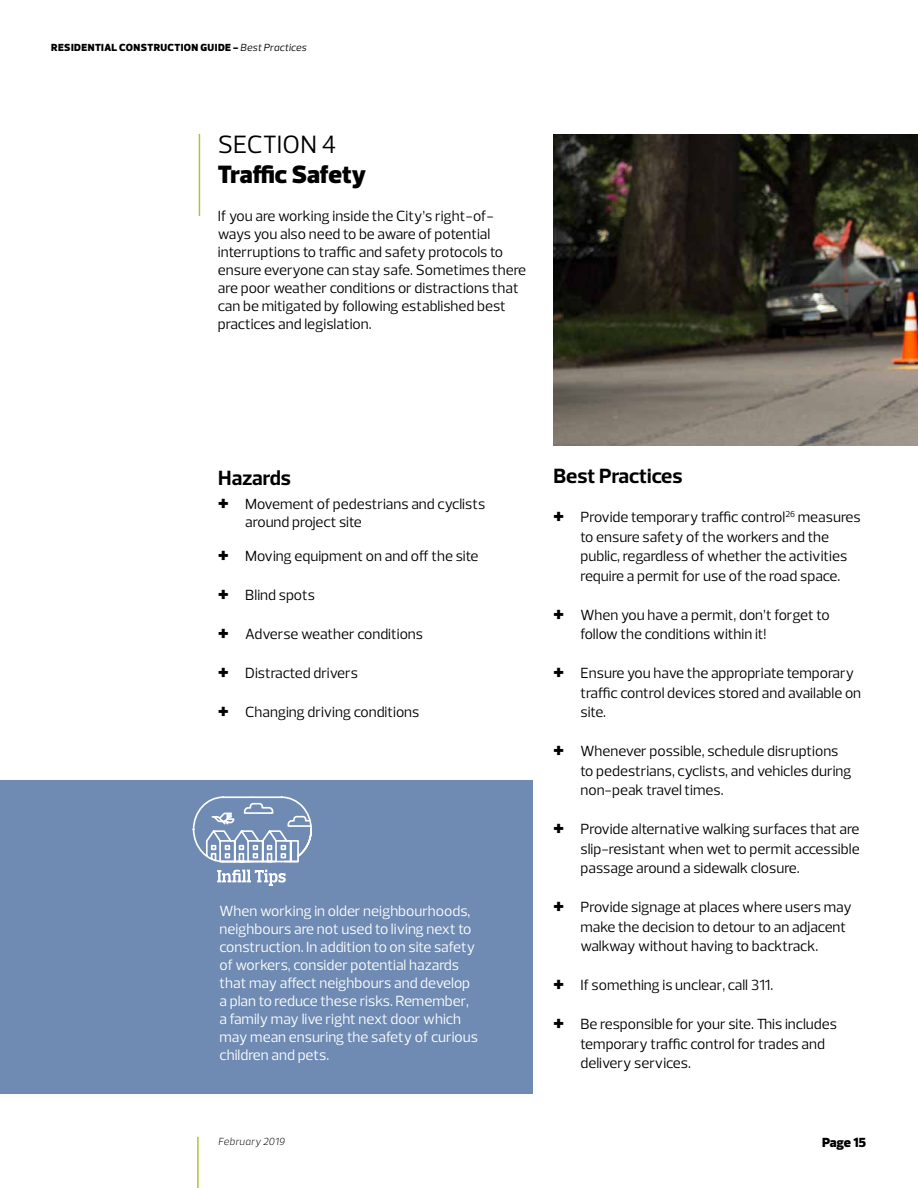
<style>
.page{position:relative;width:918px;height:1188px;background:#fff}
.page>*{position:absolute;margin:0;border:0;box-sizing:border-box;transform-origin:0 0}
.t1{font:900 25.5px "Prelo";color:#000}
.t2{font:25.5px "Prelo";color:#000}
.t3{font:700 21px "Prelo";color:#000}
.t4{font:15px/19.5px "Prelo";color:#000}
.t5{font:15px/18px "Prelo";color:#fff}
.t6{font:900 13.5px "Prelo";letter-spacing:-.02em;color:#000}
.t7{font:900 10.5px "Prelo";letter-spacing:.04em;color:#000}
.t8{font:italic 300 10.5px "Prelo";letter-spacing:.015em;color:#000}
.s1{font-weight:400;font-style:italic}
.s2{font-weight:900;font-size:21px}
</style>
<div class="page">
<hr style="left:197px;top:1137px;width:2px;height:51px;background:#b3c235">
<hr style="left:199px;top:134px;width:1px;height:82px;background:#b3c235">
<div style="left:0;top:780px;width:533px;height:313px;background:#6f8bb3"></div>
<svg style="left:192px;top:796px;width:120px;height:67px"></svg>
<svg style="left:217px;top:870px;width:69px;height:16px"></svg>
<img style="left:554px;top:134px;width:364px;height:312px">
<p class="t7" style="left:51px;top:41px;width:257px">RESIDENTIAL CONSTRUCTION GUIDE - <span class="s1">Best Practices</span></p>
<h1 class="t2" style="left:218px;top:129px;width:120px">SECTION 4</h1>
<h1 class="t1" style="left:218px;top:159px;width:150px">Traffic Safety</h1>
<p class="t4" style="left:218px;top:207px;width:310px;line-height:18px">If you are working inside the City’s right-of&shy;ways you also need to be aware of potential interruptions to traffic and safety protocols to ensure everyone can stay safe. Sometimes there are poor weather conditions or distractions that can be mitigated by following established best practices and legislation.</p>
<h2 class="t3" style="left:218px;top:465px;width:74px">Hazards</h2>
<p class="t4" style="left:245px;top:495px;width:241px;line-height:18px;text-indent:-27px"><span class="s2">+</span> Movement of pedestrians and cyclists around project site</p>
<p class="t4" style="left:218px;top:546px;width:262px"><span class="s2">+</span> Moving equipment on and off the site</p>
<p class="t4" style="left:218px;top:585px;width:98px"><span class="s2">+</span> Blind spots</p>
<p class="t4" style="left:218px;top:624px;width:206px"><span class="s2">+</span> Adverse weather conditions</p>
<p class="t4" style="left:218px;top:663px;width:141px"><span class="s2">+</span> Distracted drivers</p>
<p class="t4" style="left:218px;top:702px;width:203px"><span class="s2">+</span> Changing driving conditions</p>
<p class="t5" style="left:220px;top:902px;width:260px">When working in older neighbourhoods, neighbours are not used to living next to construction. In addition to on site safety of workers, consider potential hazards that may affect neighbours and develop a plan to reduce these risks. Remember, a family may live right next door which may mean ensuring the safety of curious children and pets.</p>
<p class="t8" style="left:218px;top:1135px;width:68px">February 2019</p>
<h2 class="t3" style="left:554px;top:463px;width:130px">Best Practices</h2>
<p class="t4" style="left:580px;top:507px;width:282px;text-indent:-27px"><span class="s2">+</span> Provide temporary traffic control<sup>26</sup> measures to ensure safety of the workers and the public, regardless of whether the activities require a permit for use of the road space.</p>
<p class="t4" style="left:581px;top:605px;width:251px;text-indent:-27px"><span class="s2">+</span> When you have a permit, don’t forget to follow the conditions within it!</p>
<p class="t4" style="left:581px;top:663px;width:282px;text-indent:-27px"><span class="s2">+</span> Ensure you have the appropriate temporary traffic control devices stored and available on site.</p>
<p class="t4" style="left:581px;top:741px;width:272px;text-indent:-27px"><span class="s2">+</span> Whenever possible, schedule disruptions to pedestrians, cyclists, and vehicles during non-peak travel times.</p>
<p class="t4" style="left:581px;top:819px;width:281px;text-align:justify;text-indent:-27px"><span class="s2">+</span> Provide alternative walking surfaces that are slip-resistant when wet to permit accessible passage around a sidewalk closure.</p>
<p class="t4" style="left:581px;top:897px;width:273px;text-indent:-27px"><span class="s2">+</span> Provide signage at places where users may make the decision to detour to an adjacent walkway without having to backtrack.</p>
<p class="t4" style="left:554px;top:975px;width:221px"><span class="s2">+</span> If something is unclear, call 311.</p>
<p class="t4" style="left:581px;top:1014px;width:258px;text-indent:-27px"><span class="s2">+</span> Be responsible for your site. This includes temporary traffic control for trades and delivery services.</p>
<p class="t6" style="left:822px;top:1134px;width:46px">Page 15</p>
</div>
